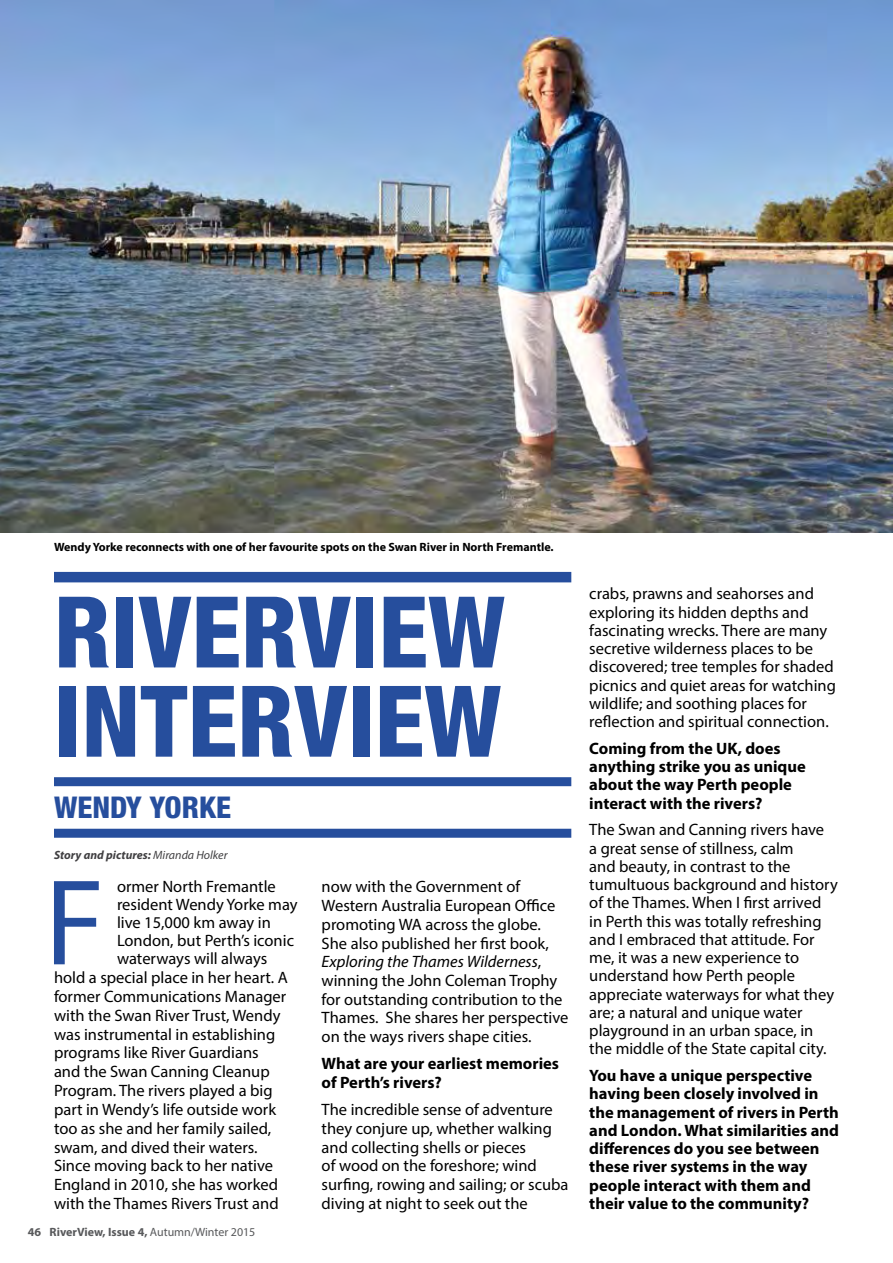
<style>
.page{position:relative;width:893px;height:1263px;background:#fff}
.page>*{position:absolute;margin:0;border:0;box-sizing:border-box;transform-origin:0 0}
.t1{font:123.3px "Myriad Pro";color:#264e9d}
.t2{font:800 condensed 99px/89.2px "Helvetica Neue LT Std";color:#264e9d}
.t3{font:800 condensed 30px "Helvetica Neue LT Std";color:#264e9d}
.t4{font:16.5px/18.3px "Myriad Pro";color:#000}
.t5{font:700 16.5px/18.3px "Myriad Pro";color:#000}
.t6{font:700 12px "Myriad Pro";color:#000}
.t7{font:700 12px "Myriad Pro";color:#58595b}
.t8{font:italic 700 12px "Myriad Pro";color:#414042}
.s1{font-weight:400}
.s2{font-style:italic}
</style>
<div class="page">
<img style="left:0;top:0;width:893px;height:533px">
<div style="left:54px;top:572px;width:517px;height:10px;background:#264e9d"></div>
<div style="left:54px;top:777px;width:517px;height:9px;background:#264e9d"></div>
<div style="left:54px;top:829px;width:517px;height:9px;background:#264e9d"></div>
<p class="t6" style="left:54px;top:539px;width:501px">Wendy Yorke reconnects with one of her favourite spots on the Swan River in North Fremantle.</p>
<h2 class="t2" style="left:54px;top:586px;width:453px">RIVERVIEW<br>INTERVIEW</h2>
<h3 class="t3" style="left:54px;top:789px;width:179px">WENDY YORKE</h3>
<p class="t8" style="left:54px;top:847px;width:175px">Story and pictures: <span class="s1">Miranda Holker</span></p>
<h1 class="t1" style="left:45px;top:847px;width:62px">F</h1>
<p class="t4" style="left:117px;top:877px;width:160px">ormer North Fremantle</p>
<p class="t4" style="left:117px;top:895px;width:182px">resident Wendy Yorke may</p>
<p class="t4" style="left:117px;top:913px;width:155px">live 15,000 km away in</p>
<p class="t4" style="left:117px;top:931px;width:179px">London, but Perth’s iconic</p>
<p class="t4" style="left:117px;top:949px;width:152px">waterways will always</p>
<p class="t4" style="left:54px;top:968px;width:235px">hold a special place in her heart. A</p>
<p class="t4" style="left:54px;top:987px;width:234px">former Communications Manager</p>
<p class="t4" style="left:54px;top:1006px;width:228px">with the Swan River Trust, Wendy</p>
<p class="t4" style="left:54px;top:1025px;width:223px">was instrumental in establishing</p>
<p class="t4" style="left:54px;top:1043px;width:206px">programs like River Guardians</p>
<p class="t4" style="left:54px;top:1062px;width:217px">and the Swan Canning Cleanup</p>
<p class="t4" style="left:54px;top:1081px;width:220px">Program. The rivers played a big</p>
<p class="t4" style="left:54px;top:1100px;width:224px">part in Wendy’s life outside work</p>
<p class="t4" style="left:54px;top:1119px;width:219px">too as she and her family sailed,</p>
<p class="t4" style="left:54px;top:1137px;width:205px">swam, and dived their waters.</p>
<p class="t4" style="left:54px;top:1156px;width:221px">Since moving back to her native</p>
<p class="t4" style="left:54px;top:1175px;width:226px">England in 2010, she has worked</p>
<p class="t4" style="left:54px;top:1194px;width:226px">with the Thames Rivers Trust and</p>
<p class="t7" style="left:28px;top:1224px;width:229px">46 RiverView, Issue 4, <span class="s1">Autumn/Winter 2015</span></p>
<p class="t4" style="left:322px;top:877px;width:248px;line-height:18.8px">now with the Government of<br>Western Australia European Office promoting WA across the globe.<br>She also published her first book,<br><span class="s2">Exploring the Thames Wilderness</span>, winning the John Coleman Trophy for outstanding contribution to the<br>Thames. She shares her perspective on the ways rivers shape cities.</p>
<p class="t5" style="left:322px;top:1054px;width:239px;line-height:18.8px">What are your earliest memories of Perth’s rivers?</p>
<p class="t4" style="left:322px;top:1100px;width:248px;line-height:18.8px">The incredible sense of adventure they conjure up, whether walking and collecting shells or pieces<br>of wood on the foreshore; wind surfing, rowing and sailing; or scuba diving at night to seek out the</p>
<p class="t4" style="left:589px;top:584px;width:248px">crabs, prawns and seahorses and exploring its hidden depths and fascinating wrecks. There are many secretive wilderness places to be discovered; tree temples for shaded picnics and quiet areas for watching wildlife; and soothing places for reflection and spiritual connection.</p>
<p class="t5" style="left:589px;top:739px;width:218px">Coming from the UK, does anything strike you as unique about the way Perth people interact with the rivers?</p>
<p class="t4" style="left:589px;top:820px;width:250px">The Swan and Canning rivers have<br>a great sense of stillness, calm<br>and beauty, in contrast to the tumultuous background and history of the Thames. When I first arrived in Perth this was totally refreshing and I embraced that attitude. For me, it was a new experience to understand how Perth people appreciate waterways for what they are; a natural and unique water playground in an urban space, in the middle of the State capital city.</p>
<p class="t5" style="left:589px;top:1066px;width:251px">You have a unique perspective having been closely involved in the management of rivers in Perth and London. What similarities and differences do you see between these river systems in the way people interact with them and their value to the community?</p>
</div>
